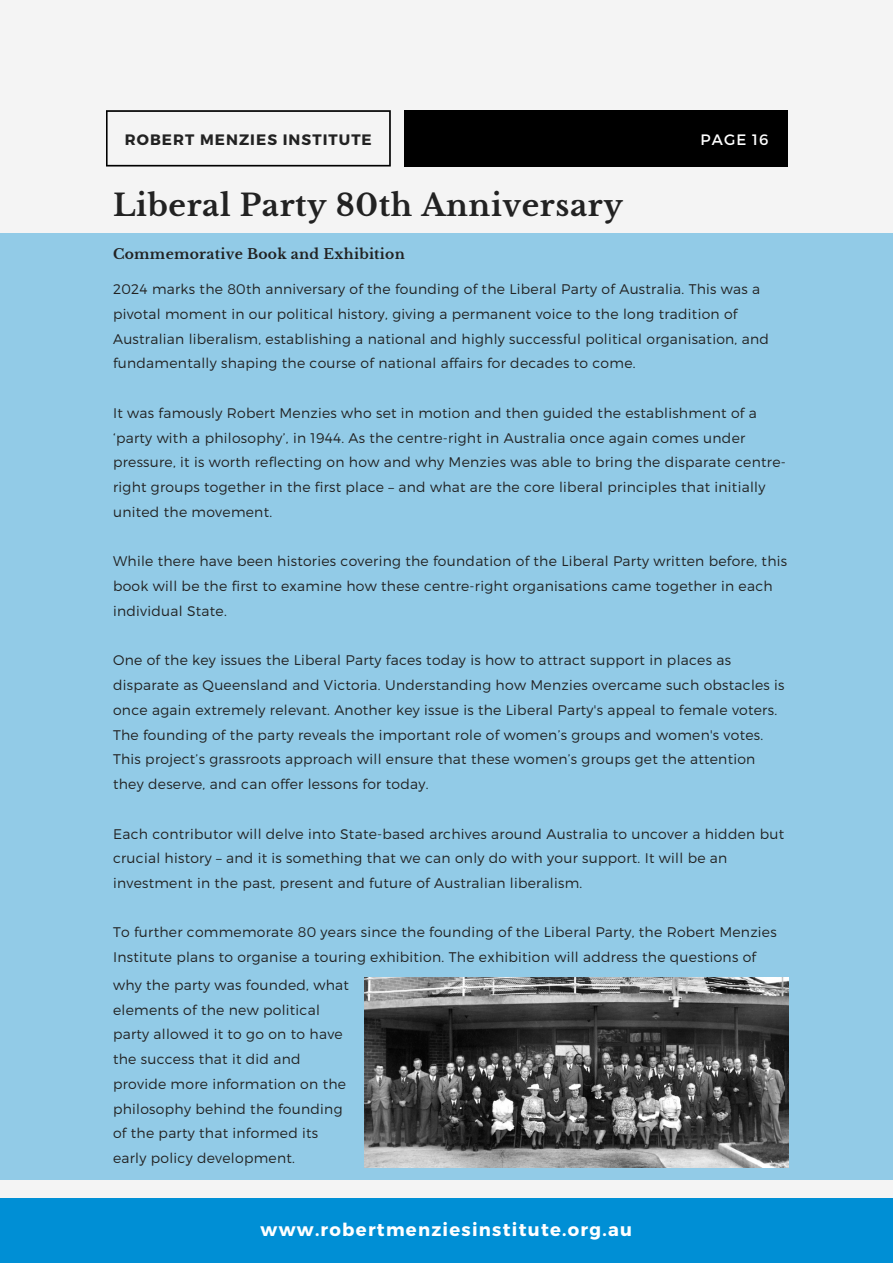
<style>
.page{position:relative;width:893px;height:1264px;background:#fff}
.page>*{position:absolute;margin:0;border:0;box-sizing:border-box;transform-origin:0 0}
.t1{font:700 30px "Libre Baskerville";letter-spacing:.02em;color:#222}
.t2{font:700 18px "Montserrat";letter-spacing:.07em;color:#fff}
.t3{font:700 15.15px "Montserrat";letter-spacing:.07em;color:#222}
.t4{font:15.15px "Montserrat";letter-spacing:.07em;color:#fff}
.t5{font:300 13.95px/24.8px "Montserrat";letter-spacing:.02em;color:#222}
.t6{font:700 13.95px "Libre Baskerville";letter-spacing:.02em;color:#222}
</style>
<div class="page">
<div style="left:0;top:0;width:892px;height:1262px;background:#f4f4f4"></div>
<div style="left:0;top:233px;width:892px;height:946px;background:#92cbe7"></div>
<div style="left:0;top:1197px;width:892px;height:65px;background:#008fd5"></div>
<svg style="left:106px;top:110px;width:285px;height:56px"></svg>
<div style="left:404px;top:110px;width:384px;height:56px;background:#000"></div>
<img style="left:364px;top:977px;width:424px;height:190px">
<p class="t3" style="left:125px;top:130px;width:248px">ROBERT MENZIES INSTITUTE</p>
<p class="t4" style="left:700px;top:130px;width:69px">PAGE 16</p>
<p class="t1" style="left:113px;top:187px;width:511px">Liberal Party 80th Anniversary</p>
<p class="t6" style="left:113px;top:245px;width:293px">Commemorative Book and Exhibition</p>
<p class="t5" style="left:113px;top:276px;width:657px">2024 marks the 80th anniversary of the founding of the Liberal Party of Australia. This was a pivotal moment in our political history, giving a permanent voice to the long tradition of Australian liberalism, establishing a national and highly successful political organisation, and fundamentally shaping the course of national affairs for decades to come.</p>
<p class="t5" style="left:113px;top:400px;width:674px">It was famously Robert Menzies who set in motion and then guided the establishment of a ‘party with a philosophy’, in 1944. As the centre-right in Australia once again comes under pressure, it is worth reflecting on how and why Menzies was able to bring the disparate centre&shy;right groups together in the first place – and what are the core liberal principles that initially united the movement.</p>
<p class="t5" style="left:113px;top:548px;width:675px">While there have been histories covering the foundation of the Liberal Party written before, this book will be the first to examine how these centre-right organisations came together in each individual State.</p>
<p class="t5" style="left:113px;top:647px;width:673px">One of the key issues the Liberal Party faces today is how to attract support in places as disparate as Queensland and Victoria. Understanding how Menzies overcame such obstacles is once again extremely relevant. Another key issue is the Liberal Party's appeal to female voters.<br>The founding of the party reveals the important role of women’s groups and women's votes.<br>This project’s grassroots approach will ensure that these women’s groups get the attention they deserve, and can offer lessons for today.</p>
<p class="t5" style="left:113px;top:820px;width:672px">Each contributor will delve into State-based archives around Australia to uncover a hidden but crucial history – and it is something that we can only do with your support. It will be an investment in the past, present and future of Australian liberalism.</p>
<p class="t5" style="left:113px;top:919px;width:665px">To further commemorate 80 years since the founding of the Liberal Party, the Robert Menzies<br>Institute plans to organise a touring exhibition. The exhibition will address the questions of</p>
<p class="t5" style="left:113px;top:971px;width:237px">why the party was founded, what elements of the new political party allowed it to go on to have the success that it did and provide more information on the philosophy behind the founding of the party that informed its early policy development.</p>
<p class="t2" style="left:260px;top:1218px;width:373px">www.robertmenziesinstitute.org.au</p>
</div>
